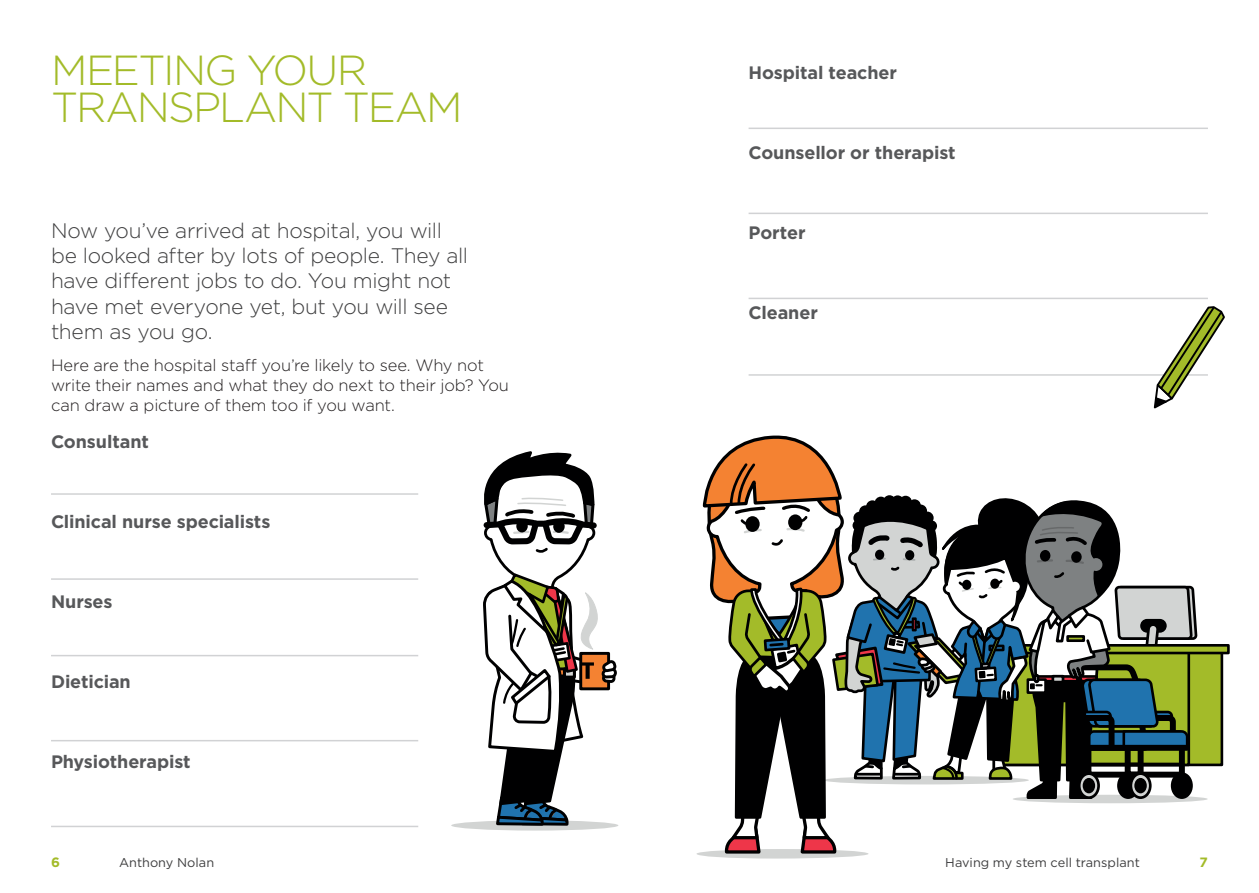
<style>
.page{position:relative;width:1259px;height:893px;background:#fff}
.page>*{position:absolute;margin:0;border:0;box-sizing:border-box;transform-origin:0 0}
.Headings_Light_28pts{font:300 42px/37.8px "Gotham";letter-spacing:-.045em;color:#a3bb29}
.Standfirst_14pt{font:300 21px/25.2px "Gotham";letter-spacing:-.02em;color:#3e3e3f}
.Standfirst_14pt-2{font:700 18px "Gotham";letter-spacing:-.005em;color:#57585a}
.Copy_11pt{font:300 16.5px/19.8px "Gotham";letter-spacing:-.015em;color:#231f20}
.t1{font:700 13.5px "Gotham";color:#a3bb29}
.t2{font:12.75px "Gotham";color:#3e3e3f}
</style>
<div class="page">
<div style="left:451px;top:820px;width:167px;height:10px;background:#d2d4d3;border-radius:50%"></div>
<svg style="left:478px;top:451px;width:139px;height:380px"></svg>
<div style="left:1012px;top:795px;width:195px;height:8px;background:#d2d4d3;border-radius:50%"></div>
<div style="left:999px;top:649px;width:222px;height:116px;background:#a3bb29"></div>
<div style="left:987px;top:645px;width:241px;height:8px;background:#a3bb29"></div>
<div style="left:986px;top:644px;width:243px;height:10px;border:3px solid #000001"></div>
<svg style="left:696px;top:435px;width:503px;height:423px"></svg>
<div style="left:980px;top:662px;width:10px;height:7px;border:3px solid #000001"></div>
<hr style="left:748px;top:213px;width:460px;height:1px;background:#d1d2d4">
<hr style="left:748px;top:128px;width:460px;height:1px;background:#d1d2d4">
<hr style="left:748px;top:298px;width:460px;height:1px;background:#d1d2d4">
<hr style="left:748px;top:374px;width:460px;height:2px;background:#d1d2d4">
<hr style="left:51px;top:493px;width:367px;height:2px;background:#d1d2d4">
<hr style="left:51px;top:578px;width:367px;height:2px;background:#d1d2d4">
<hr style="left:51px;top:655px;width:367px;height:1px;background:#d1d2d4">
<hr style="left:51px;top:740px;width:367px;height:1px;background:#d1d2d4">
<hr style="left:51px;top:826px;width:367px;height:1px;background:#d1d2d4">
<svg style="left:1152px;top:306px;width:73px;height:103px"></svg>
<p class="Headings_Light_28pts" style="left:51px;top:50px;width:413px">MEETING YOUR<br>TRANSPLANT TEAM</p>
<p class="Standfirst_14pt" style="left:51px;top:217px;width:418px">Now you’ve arrived at hospital, you will be looked after by lots of people. They all have different jobs to do. You might not have met everyone yet, but you will see them as you go.</p>
<p class="Copy_11pt" style="left:51px;top:355px;width:459px">Here are the hospital staff you’re likely to see. Why not write their names and what they do next to their job? You can draw a picture of them too if you want.</p>
<p class="Standfirst_14pt-2" style="left:51px;top:430px;width:99px">Consultant</p>
<p class="Standfirst_14pt-2" style="left:51px;top:510px;width:221px">Clinical nurse specialists</p>
<p class="Standfirst_14pt-2" style="left:51px;top:590px;width:63px">Nurses</p>
<p class="Standfirst_14pt-2" style="left:51px;top:670px;width:81px">Dietician</p>
<p class="Standfirst_14pt-2" style="left:51px;top:750px;width:141px">Physiotherapist</p>
<p class="Standfirst_14pt-2" style="left:748px;top:61px;width:150px">Hospital teacher</p>
<p class="Standfirst_14pt-2" style="left:748px;top:141px;width:209px">Counsellor or therapist</p>
<p class="Standfirst_14pt-2" style="left:748px;top:221px;width:58px">Porter</p>
<p class="Standfirst_14pt-2" style="left:748px;top:301px;width:71px">Cleaner</p>
<p class="t1" style="left:51px;top:854px;width:10px">6</p>
<p class="t2" style="left:119px;top:855px;width:97px">Anthony Nolan</p>
<p class="t2" style="left:945px;top:855px;width:196px">Having my stem cell transplant</p>
<p class="t1" style="left:1199px;top:854px;width:10px">7</p>
</div>
